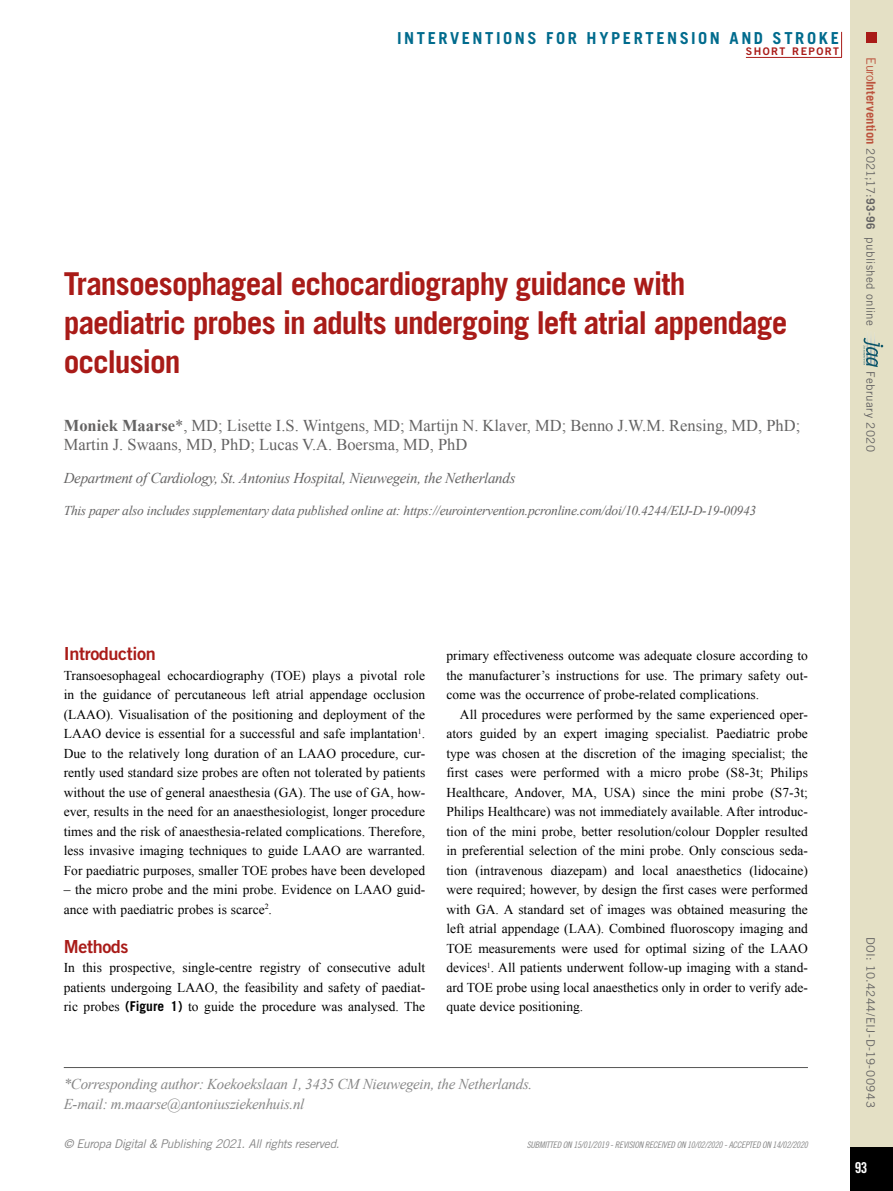
<style>
.page{position:relative;width:893px;height:1191px;background:#fff}
.page>*{position:absolute;margin:0;border:0;box-sizing:border-box;transform-origin:0 0}
.t1{font:700 31.5px/39px "Trade Gothic LT Std";letter-spacing:-.035em;color:#a91b18}
.t2{font:18px "Trade Gothic LT Std Bd 2";letter-spacing:-.02em;color:#a91b18}
.t3{font:16.5px/19.5px "Times New Roman";color:#646363}
.t4{font:700 16.5px "Trade Gothic LT Std";letter-spacing:.155em;color:#006b8d}
.t5{font:italic 15px/19.5px "Times New Roman";letter-spacing:-.02em;color:#878787}
.t6{font:italic 15px "Times New Roman";letter-spacing:-.02em;color:#646363}
.t7{font:15px "Trade Gothic LT Std Bd Cn 20";color:#fff}
.t8{font:13.5px/19.5px "Times New Roman";color:#000;text-align:justify}
.t9{font:italic 13.5px "Times New Roman";letter-spacing:-.02em;color:#646363}
.t10{font:italic 12px "Trade Gothic LT Std";letter-spacing:-.03em;color:#878787}
.t11{font:11.7px "Trade Gothic LT Std";letter-spacing:.03em;color:#646363}
.t12{font:10.5px "Trade Gothic LT Std Bd 2";letter-spacing:.14em;color:#a91b18}
.t13{font:9px "Trade Gothic LT Std Cn 18 Obl";letter-spacing:-.02em;color:#878787}
.s1{font-weight:700}
.s2{font-size:12.75px;color:#bc533d}
.s3{font-weight:700;font-size:12.75px;color:#bc533d}
.s4{font-family:"Trade Gothic LT Std";font-weight:700}
</style>
<div class="page">
<div style="left:850px;top:0;width:43px;height:1191px;background:#e4e0c5"></div>
<div style="left:850px;top:1147px;width:43px;height:44px;background:#000"></div>
<div style="left:866px;top:32px;width:11px;height:10px;background:#a91b18"></div>
<svg style="left:863px;top:338px;width:20px;height:29px"></svg>
<hr style="left:746px;top:57px;width:96px;height:1px;background:#a91b18">
<svg style="left:841px;top:32px;width:1px;height:25px"></svg>
<hr style="left:64px;top:1067px;width:744px;height:1px;background:#575756">
<p class="t4" style="left:397px;top:28px;width:443px">INTERVENTIONS FOR HYPERTENSION AND STROKE</p>
<p class="t12" style="left:746px;top:45px;width:95px">SHORT REPORT</p>
<h1 class="t1" style="left:64px;top:264px;width:725px">Transoesophageal echocardiography guidance with paediatric probes in adults undergoing left atrial appendage occlusion</h1>
<p class="t3" style="left:64px;top:415px;width:738px"><span class="s1">Moniek Maarse</span>*, MD; Lisette I.S. Wintgens, MD; Martijn N. Klaver, MD; Benno J.W.M. Rensing, MD, PhD;<br>Martin J. Swaans, MD, PhD; Lucas V.A. Boersma, MD, PhD</p>
<p class="t6" style="left:64px;top:467px;width:453px">Department of Cardiology, St. Antonius Hospital, Nieuwegein, the Netherlands</p>
<p class="t9" style="left:64px;top:501px;width:694px">This paper also includes supplementary data published online at: https://eurointervention.pcronline.com/doi/10.4244/EIJ-D-19-00943</p>
<p class="t11" style="left:878px;top:57px;width:270px;rotate:90deg"><span class="s2">Euro</span><span class="s3">Intervention</span> 2021;17:<span class="s1">93-96</span> published online</p>
<p class="t11" style="left:878px;top:371px;width:82px;rotate:90deg">February 2020</p>
<h2 class="t2" style="left:64px;top:642px;width:94px">Introduction</h2>
<p class="t8" style="left:64px;top:665px;width:363px">Transoesophageal echocardiography (TOE) plays a pivotal role in the guidance of percutaneous left atrial appendage occlusion (LAAO). Visualisation of the positioning and deployment of the LAAO device is essential for a successful and safe implantation<sup>1</sup>.<br>Due to the relatively long duration of an LAAO procedure, cur&shy;rently used standard size probes are often not tolerated by patients without the use of general anaesthesia (GA). The use of GA, how&shy;ever, results in the need for an anaesthesiologist, longer procedure times and the risk of anaesthesia-related complications. Therefore, less invasive imaging techniques to guide LAAO are warranted.<br>For paediatric purposes, smaller TOE probes have been developed</p>
<p class="t8" style="left:64px;top:879px;width:363px">– the micro probe and the mini probe. Evidence on LAAO guid&shy;ance with paediatric probes is scarce<sup>2</sup>.</p>
<h2 class="t2" style="left:64px;top:935px;width:66px">Methods</h2>
<p class="t8" style="left:64px;top:957px;width:363px">In this prospective, single-centre registry of consecutive adult patients undergoing LAAO, the feasibility and safety of paediat&shy;ric probes <span class="s4">(Figure 1)</span> to guide the procedure was analysed. The</p>
<p class="t8" style="left:446px;top:645px;width:363px">primary effectiveness outcome was adequate closure according to the manufacturer’s instructions for use. The primary safety out&shy;come was the occurrence of probe-related complications.</p>
<p class="t8" style="left:446px;top:704px;width:363px;text-indent:14px">All procedures were performed by the same experienced oper&shy;ators guided by an expert imaging specialist. Paediatric probe type was chosen at the discretion of the imaging specialist; the first cases were performed with a micro probe (S8-3t; Philips Healthcare, Andover, MA, USA) since the mini probe (S7-3t; Philips Healthcare) was not immediately available. After introduc&shy;tion of the mini probe, better resolution/colour Doppler resulted in preferential selection of the mini probe. Only conscious seda&shy;tion (intravenous diazepam) and local anaesthetics (lidocaine) were required; however, by design the first cases were performed with GA. A standard set of images was obtained measuring the left atrial appendage (LAA). Combined fluoroscopy imaging and TOE measurements were used for optimal sizing of the LAAO devices<sup>1</sup>. All patients underwent follow-up imaging with a stand&shy;ard TOE probe using local anaesthetics only in order to verify ade&shy;quate device positioning.</p>
<p class="t5" style="left:64px;top:1074px;width:470px">*Corresponding author: Koekoekslaan 1, 3435 CM Nieuwegein, the Netherlands.<br>E-mail: m.maarse@antoniusziekenhuis.nl</p>
<p class="t10" style="left:64px;top:1137px;width:277px">© Europa Digital &amp; Publishing 2021. All rights reserved.</p>
<p class="t13" style="left:527px;top:1139px;width:283px">SUBMITTED ON 15/01/2019 - REVISION RECEIVED ON 10/02/2020 - ACCEPTED ON 14/02/2020</p>
<p class="t11" style="left:878px;top:936px;width:173px;rotate:90deg">DOI: 10.4244/EIJ-D-19-00943</p>
<p class="t7" style="left:855px;top:1158px;width:14px">93</p>
</div>
